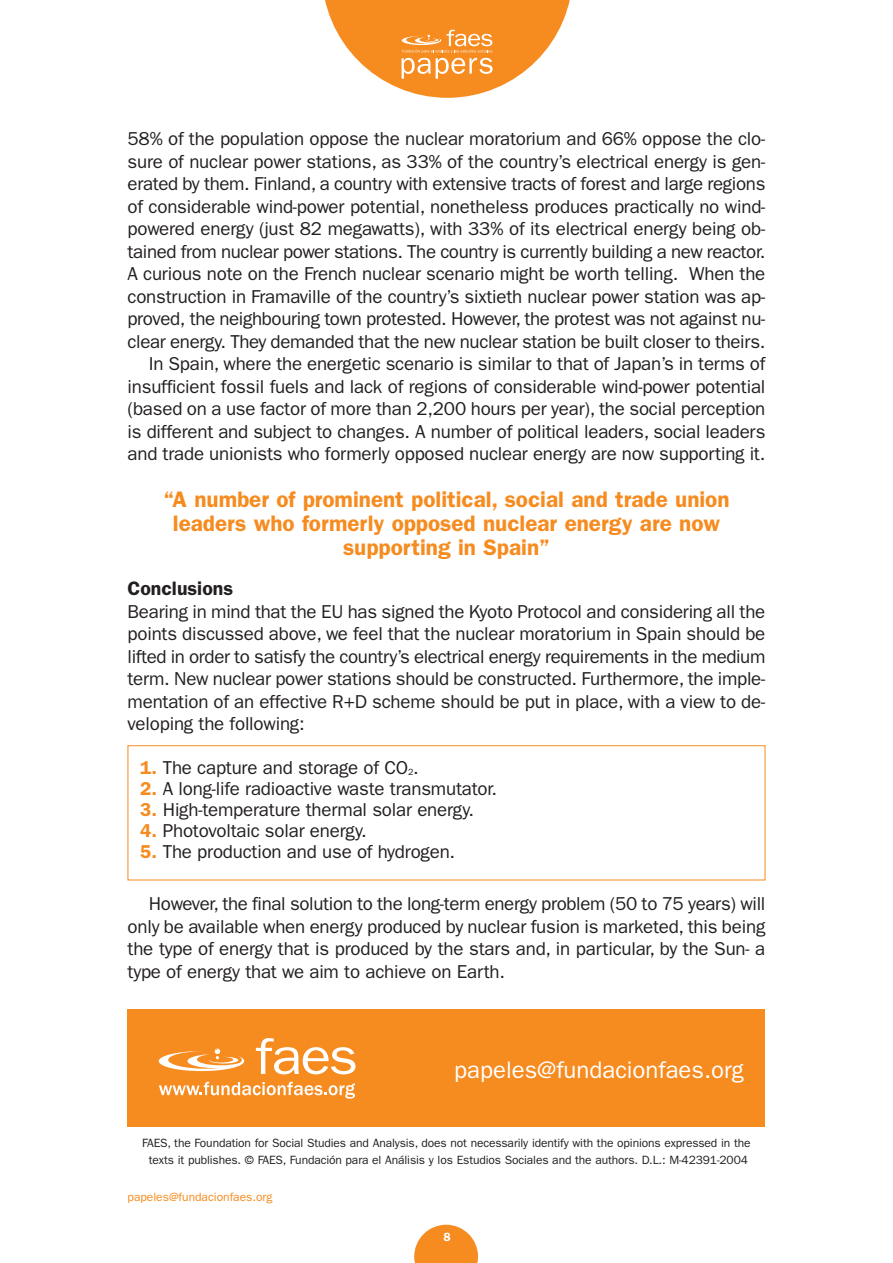
<style>
.page{position:relative;width:893px;height:1263px;background:#fff}
.page>*{position:absolute;margin:0;border:0;box-sizing:border-box;transform-origin:0 0}
.t1{font:24px "Franklin Gothic";color:#fff}
.t2{font:600 22.5px/24px "Franklin Gothic";color:#f68b1f;text-align:center}
.t3{font:600 19.5px "Franklin Gothic";color:#231f20}
.t4{font:18.75px/22.5px "Franklin Gothic";letter-spacing:-.01em;color:#231f20;text-align:justify}
.t5{font:12px/16.5px "Franklin Gothic";letter-spacing:-.01em;color:#231f20;text-align:center}
.t6{font:12px "Franklin Gothic";color:#f68b1f}
.t7{font:600 12px "Franklin Gothic";color:#fff}
.s1{font-weight:600;color:#f68b1f}
.s2{font-size:9px}
</style>
<div class="page">
<svg style="left:325px;top:0;width:245px;height:98px"></svg>
<svg style="left:414px;top:1225px;width:64px;height:38px"></svg>
<div style="left:128px;top:1010px;width:637px;height:117px;background:#f68b1f"></div>
<svg style="left:159px;top:1082px;width:196px;height:16px"></svg>
<svg style="left:256px;top:1038px;width:99px;height:36px"></svg>
<svg style="left:159px;top:1048px;width:85px;height:23px"></svg>
<div style="left:128px;top:745px;width:637px;height:135px;border:1px solid #f68b1f"></div>
<p class="t4" style="left:128px;top:129px;width:639px;text-align:right">58% of the population oppose the nuclear moratorium and 66% oppose the clo&shy;sure of nuclear power stations, as 33% of the country’s electrical energy is gen&shy;erated by them. Finland, a country with extensive tracts of forest and large regions of considerable wind-power potential, nonetheless produces practically no wind&shy;powered energy (just 82 megawatts), with 33% of its electrical energy being ob&shy;tained from nuclear power stations. The country is currently building a new reactor.<br>A curious note on the French nuclear scenario might be worth telling. When the construction in Framaville of the country’s sixtieth nuclear power station was ap&shy;proved, the neighbouring town protested. However, the protest was not against nu&shy;clear energy. They demanded that the new nuclear station be built closer to theirs.<br>In Spain, where the energetic scenario is similar to that of Japan’s in terms of insufficient fossil fuels and lack of regions of considerable wind-power potential (based on a use factor of more than 2,200 hours per year), the social perception is different and subject to changes. A number of political leaders, social leaders and trade unionists who formerly opposed nuclear energy are now supporting it.</p>
<p class="t2" style="left:163px;top:489px;width:568px">“A number of prominent political, social and trade union leaders who formerly opposed nuclear energy are now supporting in Spain”</p>
<p class="t3" style="left:128px;top:582px;width:107px">Conclusions</p>
<p class="t4" style="left:128px;top:602px;width:639px">Bearing in mind that the EU has signed the Kyoto Protocol and considering all the points discussed above, we feel that the nuclear moratorium in Spain should be lifted in order to satisfy the country’s electrical energy requirements in the medium term. New nuclear power stations should be constructed. Furthermore, the imple&shy;mentation of an effective R+D scheme should be put in place, with a view to de&shy;veloping the following:</p>
<p class="t4" style="left:140px;top:758px;width:280px"><span class="s1">1.</span> The capture and storage of CO<span class="s2">2</span>.</p>
<p class="t4" style="left:140px;top:779px;width:358px"><span class="s1">2.</span> A long-life radioactive waste transmutator.</p>
<p class="t4" style="left:140px;top:800px;width:335px"><span class="s1">3.</span> High-temperature thermal solar energy.</p>
<p class="t4" style="left:140px;top:821px;width:228px"><span class="s1">4.</span> Photovoltaic solar energy.</p>
<p class="t4" style="left:140px;top:842px;width:316px"><span class="s1">5.</span> The production and use of hydrogen.</p>
<p class="t4" style="left:128px;top:894px;width:639px;text-indent:21px">However, the final solution to the long-term energy problem (50 to 75 years) will only be available when energy produced by nuclear fusion is marketed, this being the type of energy that is produced by the stars and, in particular, by the Sun- a type of energy that we aim to achieve on Earth.</p>
<p class="t1" style="left:454px;top:1062px;width:291px">papeles@fundacionfaes.org</p>
<p class="t5" style="left:142px;top:1136px;width:610px">FAES, the Foundation for Social Studies and Analysis, does not necessarily identify with the opinions expressed in the texts it publishes. © FAES, Fundación para el Análisis y los Estudios Sociales and the authors. D.L.: M-42391-2004</p>
<p class="t6" style="left:128px;top:1192px;width:146px">papeles@fundacionfaes.org</p>
<p class="t7" style="left:444px;top:1233px;width:9px">8</p>
</div>
